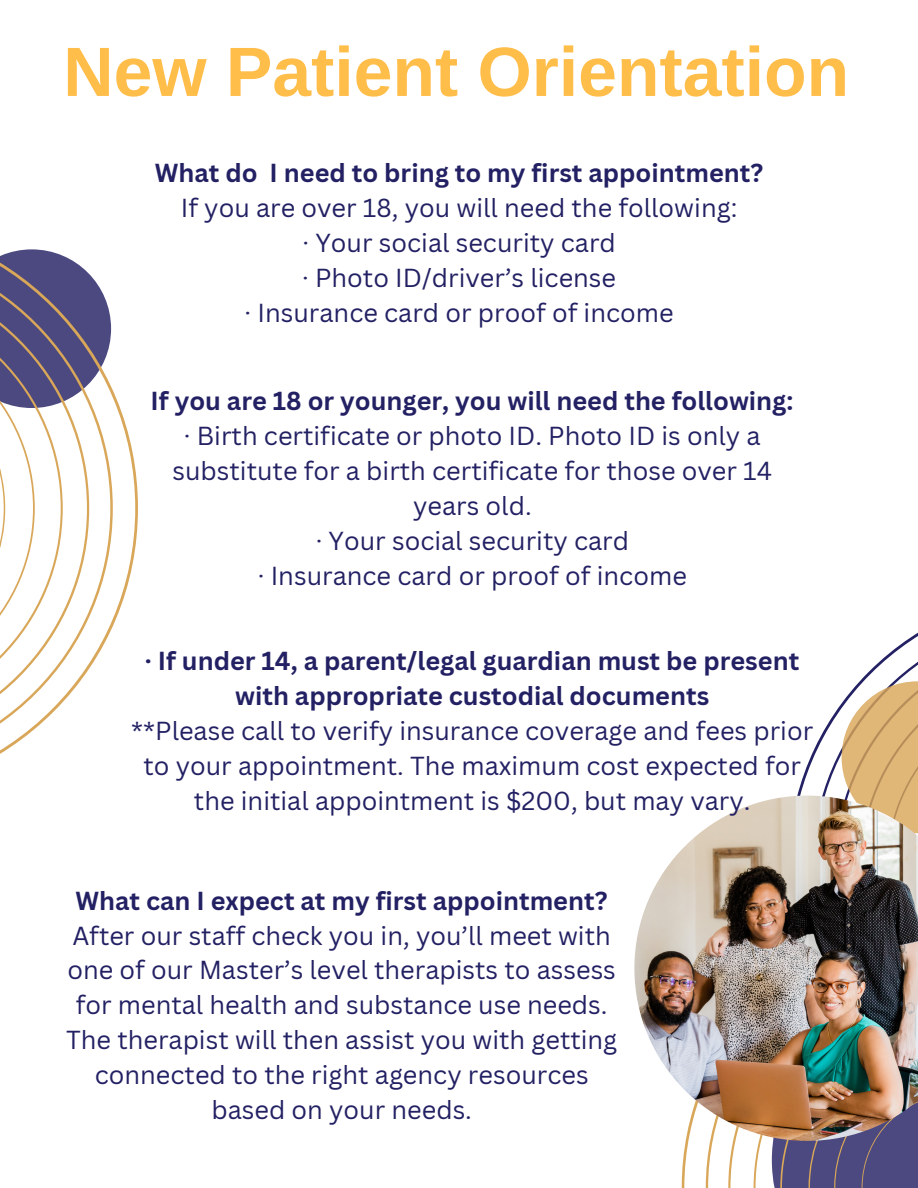
<style>
.page{position:relative;width:918px;height:1188px;background:#fff}
.page>*{position:absolute;margin:0;border:0;box-sizing:border-box;transform-origin:0 0}
.t1{font:700 69.75px "Arimo";color:#ffbd4a}
.t2{font:25.35px/34.8px "Canva Sans";color:#232163;text-align:center}
.t3{font:700 25.35px/34.8px "Canva Sans";color:#232163;text-align:center}
</style>
<div class="page">
<svg style="left:797px;top:638px;width:121px;height:158px"></svg>
<svg style="left:706px;top:1141px;width:212px;height:47px;fill:#4b497f"></svg>
<img style="left:634px;top:796px;width:284px;height:345px">
<svg style="left:113px;top:391px;width:25px;height:235px"></svg>
<svg style="left:0;top:249px;width:113px;height:505px"></svg>
<h1 class="t1" style="left:63px;top:33px;width:787px">New Patient Orientation</h1>
<p class="t3" style="left:155px;top:155px;width:610px">What do I need to bring to my first appointment?</p>
<p class="t2" style="left:181px;top:190px;width:558px">If you are over 18, you will need the following: · Your social security card<br>· Photo ID/driver’s license<br>· Insurance card or proof of income</p>
<p class="t3" style="left:151px;top:383px;width:644px">If you are 18 or younger, you will need the following:</p>
<p class="t2" style="left:173px;top:418px;width:601px">· Birth certificate or photo ID. Photo ID is only a substitute for a birth certificate for those over 14 years old.<br>· Your social security card<br>· Insurance card or proof of income</p>
<p class="t3" style="left:145px;top:643px;width:656px">· If under 14, a parent/legal guardian must be present with appropriate custodial documents</p>
<p class="t2" style="left:131px;top:713px;width:684px">**Please call to verify insurance coverage and fees prior to your appointment. The maximum cost expected for the initial appointment is $200, but may vary.</p>
<p class="t3" style="left:76px;top:882px;width:533px">What can I expect at my first appointment?</p>
<p class="t2" style="left:66px;top:917px;width:553px">After our staff check you in, you’ll meet with one of our Master’s level therapists to assess for mental health and substance use needs.<br>The therapist will then assist you with getting connected to the right agency resources based on your needs.</p>
</div>
